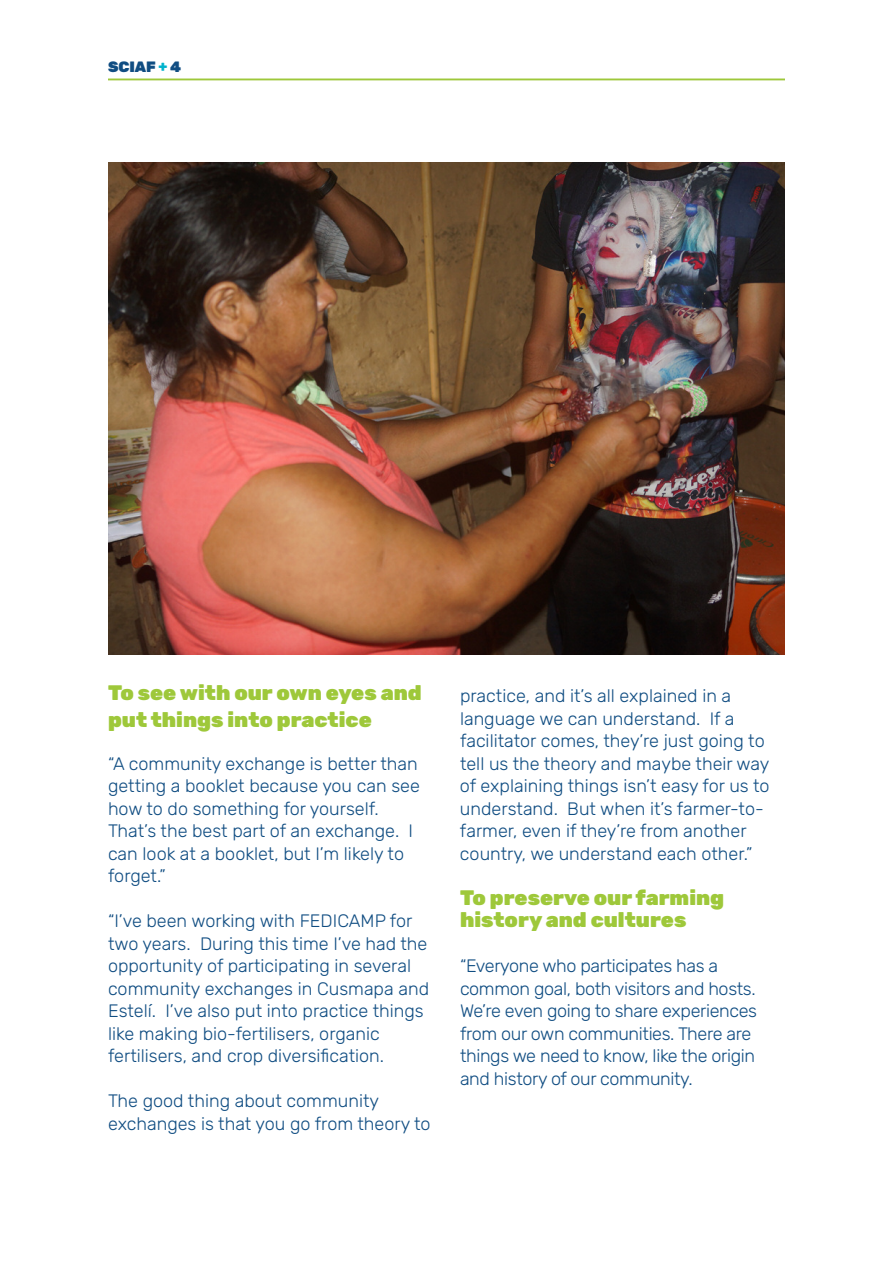
<style>
.page{position:relative;width:893px;height:1263px;background:#fff}
.page>*{position:absolute;margin:0;border:0;box-sizing:border-box;transform-origin:0 0}
.t1{font:900 21px/27px "Rubik";color:#9ec83a}
.t2{font:300 18px/22.5px "Rubik";color:#104d82}
.t3{font:300 18px/22.5px "Rubik";letter-spacing:-.02em;color:#104d82}
.t4{font:900 15px "Rubik";color:#104d82}
.s1{color:#00b3cd}
</style>
<div class="page">
<hr style="left:108px;top:79px;width:677px;height:1px;background:#9ec83a">
<img style="left:108px;top:162px;width:677px;height:492px">
<p class="t4" style="left:108px;top:58px;width:75px">SCIAF <span class="s1">+</span> 4</p>
<p class="t1" style="left:108px;top:679px;width:315px">To see with our own eyes and put things into practice</p>
<p class="t2" style="left:108px;top:752px;width:313px">“A community exchange is better than getting a booklet because you can see how to do something for yourself.<br>That’s the best part of an exchange. I can look at a booklet, but I’m likely to forget.”</p>
<p class="t2" style="left:108px;top:910px;width:323px">“I’ve been working with FEDICAMP for two years. During this time I’ve had the opportunity of participating in several community exchanges in Cusmapa and Estelí. I’ve also put into practice things like making bio-fertilisers, organic fertilisers, and crop diversification.</p>
<p class="t2" style="left:108px;top:1090px;width:324px">The good thing about community exchanges is that you go from theory to</p>
<p class="t2" style="left:460px;top:685px;width:311px">practice, and it’s all explained in a language we can understand. If a facilitator comes, they’re just going to tell us the theory and maybe their way of explaining things isn’t easy for us to understand. But when it’s farmer-to&shy;farmer, even if they’re from another country, we understand each other.”</p>
<p class="t1" style="left:460px;top:886px;width:266px;line-height:22.5px">To preserve our farming history and cultures</p>
<p class="t3" style="left:460px;top:955px;width:299px">“Everyone who participates has a common goal, both visitors and hosts.<br>We’re even going to share experiences from our own communities. There are things we need to know, like the origin and history of our community.</p>
</div>
